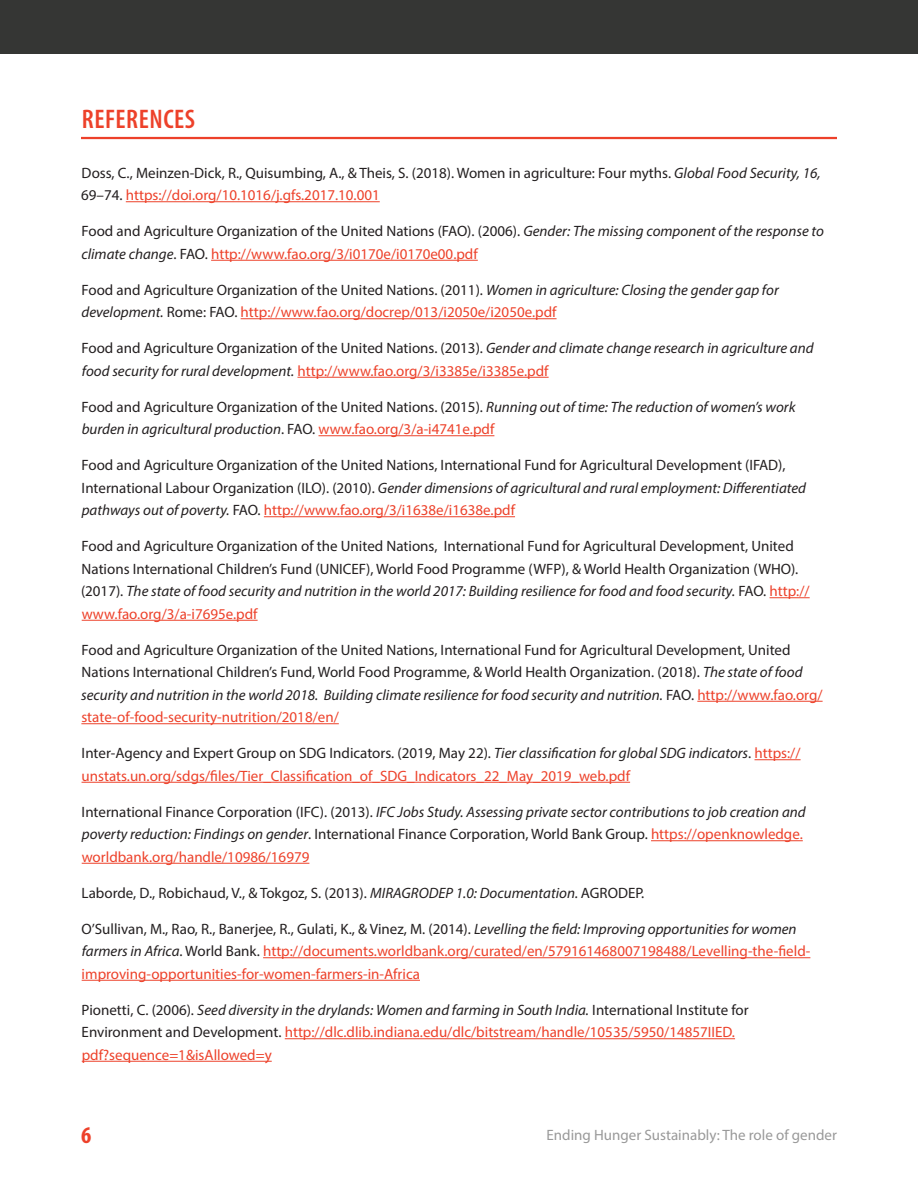
<style>
.page{position:relative;width:918px;height:1188px;background:#fff}
.page>*{position:absolute;margin:0;border:0;box-sizing:border-box;transform-origin:0 0}
.t1{font:600 condensed 27px "Myriad Pro";letter-spacing:.02em;color:#ed412a}
.t2{font:700 condensed 24px "Myriad Pro";color:#ed412a}
.Body{font:15px/22.5px "Myriad Pro";color:#231f20}
.Body-2{font:15px/22.5px "Myriad Pro";color:#ed412a}
.Body-3{font:italic 15px/22.5px "Myriad Pro";color:#231f20}
.t3{font:15px "Myriad Pro";color:#999}
.s1{font-style:italic}
.s2{color:#ed412a}
.s3{font-style:normal}
.s4{font-style:normal;color:#ed412a}
.s5{color:#231f20}
.s6{font-style:italic;color:#231f20}
</style>
<div class="page">
<div style="left:0;top:0;width:918px;height:54px;background:#353634"></div>
<hr style="left:81px;top:137px;width:756px;height:2px;background:#ed412a">
<hr style="left:126px;top:201px;width:254px;height:1px;background:#ed412a">
<hr style="left:211px;top:260px;width:267px;height:1px;background:#ed412a">
<hr style="left:241px;top:318px;width:316px;height:1px;background:#ed412a">
<hr style="left:297px;top:377px;width:252px;height:1px;background:#ed412a">
<hr style="left:319px;top:435px;width:175px;height:1px;background:#ed412a">
<hr style="left:264px;top:516px;width:251px;height:1px;background:#ed412a">
<hr style="left:770px;top:597px;width:40px;height:1px;background:#ed412a">
<hr style="left:82px;top:620px;width:176px;height:1px;background:#ed412a">
<hr style="left:697px;top:701px;width:126px;height:1px;background:#ed412a">
<hr style="left:81px;top:723px;width:258px;height:1px;background:#ed412a">
<hr style="left:755px;top:759px;width:46px;height:1px;background:#ed412a">
<hr style="left:82px;top:782px;width:548px;height:1px;background:#ed412a">
<hr style="left:651px;top:840px;width:152px;height:1px;background:#ed412a">
<hr style="left:82px;top:863px;width:227px;height:1px;background:#ed412a">
<hr style="left:263px;top:957px;width:547px;height:1px;background:#ed412a">
<hr style="left:82px;top:980px;width:338px;height:1px;background:#ed412a">
<hr style="left:285px;top:1038px;width:450px;height:1px;background:#ed412a">
<hr style="left:82px;top:1061px;width:190px;height:1px;background:#ed412a">
<h1 class="t1" style="left:82px;top:103px;width:115px">REFERENCES</h1>
<p class="Body" style="left:81px;top:161px;width:741px">Doss, C., Meinzen-Dick, R., Quisumbing, A., &amp; Theis, S. (2018). Women in agriculture: Four myths. <span class="s1">Global Food Security, 16,<br></span>69–74. <span class="s2">https://doi.org/10.1016/j.gfs.2017.10.001</span></p>
<p class="Body" style="left:81px;top:220px;width:744px">Food and Agriculture Organization of the United Nations (FAO). (2006). <span class="s1">Gender: The missing component of the response to climate change</span>. FAO. <span class="s2">http://www.fao.org/3/i0170e/i0170e00.pdf</span></p>
<p class="Body" style="left:81px;top:278px;width:699px">Food and Agriculture Organization of the United Nations. (2011). <span class="s1">Women in agriculture: Closing the gender gap for development.</span> Rome: FAO. <span class="s2">http://www.fao.org/docrep/013/i2050e/i2050e.pdf</span></p>
<p class="Body-3" style="left:82px;top:337px;width:733px"><span class="s3">Food and Agriculture Organization of the United Nations. (2013).</span> Gender and climate change research in agriculture and food security for rural development. <span class="s4">http://www.fao.org/3/i3385e/i3385e.pdf</span></p>
<p class="Body-3" style="left:82px;top:395px;width:715px"><span class="s3">Food and Agriculture Organization of the United Nations. (2015).</span> Running out of time: The reduction of women’s work burden in agricultural production<span class="s3">. FAO.</span> <span class="s4">www.fao.org/3/a-i4741e.pdf</span></p>
<p class="Body" style="left:82px;top:454px;width:726px">Food and Agriculture Organization of the United Nations, International Fund for Agricultural Development (IFAD),<br>International Labour Organization (ILO). (2010). <span class="s1">Gender dimensions of agricultural and rural employment: Differentiated pathways out of poverty.</span> FAO. <span class="s2">http://www.fao.org/3/i1638e/i1638e.pdf</span></p>
<p class="Body" style="left:81px;top:535px;width:730px">Food and Agriculture Organization of the United Nations, International Fund for Agricultural Development, United Nations International Children’s Fund (UNICEF), World Food Programme (WFP), &amp; World Health Organization (WHO). (2017). <span class="s1">The state of food security and nutrition in the world 2017: Building resilience for food and food security.</span> FAO. <span class="s2">http:// www.fao.org/3/a-i7695e.pdf</span></p>
<p class="Body" style="left:81px;top:638px;width:743px">Food and Agriculture Organization of the United Nations, International Fund for Agricultural Development, United Nations International Children’s Fund, World Food Programme, &amp; World Health Organization. (2018). <span class="s1">The state of food security and nutrition in the world 2018. Building climate resilience for food security and nutrition.</span> FAO. <span class="s2">http://www.fao.org/ state-of-food-security-nutrition/2018/en/</span></p>
<p class="Body-2" style="left:82px;top:742px;width:721px"><span class="s5">Inter-Agency and Expert Group on SDG Indicators. (2019, May 22).</span> <span class="s6">Tier classification for global SDG indicators</span><span class="s5">.</span> https:// unstats.un.org/sdgs/files/Tier_Classification_of_SDG_Indicators_22_May_2019_web.pdf</p>
<p class="Body-3" style="left:82px;top:800px;width:726px"><span class="s3">International Finance Corporation (IFC). (2013).</span> IFC Jobs Study. Assessing private sector contributions to job creation and poverty reduction: Findings on gender<span class="s3">. International Finance Corporation, World Bank Group.</span> <span class="s4">https://openknowledge. worldbank.org/handle/10986/16979</span></p>
<p class="Body" style="left:82px;top:881px;width:564px">Laborde, D., Robichaud, V., &amp; Tokgoz, S. (2013). <span class="s1">MIRAGRODEP 1.0: Documentation.</span> AGRODEP.</p>
<p class="Body-2" style="left:81px;top:917px;width:730px"><span class="s5">O’Sullivan, M., Rao, R., Banerjee, R., Gulati, K., &amp; Vinez, M. (2014).</span> <span class="s6">Levelling the field: Improving opportunities for women farmers in Africa</span><span class="s5">. World Bank.</span> http://documents.worldbank.org/curated/en/579161468007198488/Levelling-the-field&shy;improving-opportunities-for-women-farmers-in-Africa</p>
<p class="Body-2" style="left:82px;top:998px;width:669px"><span class="s5">Pionetti, C. (2006).</span> <span class="s6">Seed diversity in the drylands: Women and farming in South India.</span> <span class="s5">International Institute for<br>Environment and Development.</span> http://dlc.dlib.indiana.edu/dlc/bitstream/handle/10535/5950/14857IIED. pdf?sequence=1&amp;isAllowed=y</p>
<h2 class="t2" style="left:81px;top:1120px;width:12px">6</h2>
<p class="t3" style="left:547px;top:1125px;width:292px">Ending Hunger Sustainably: The role of gender</p>
</div>
